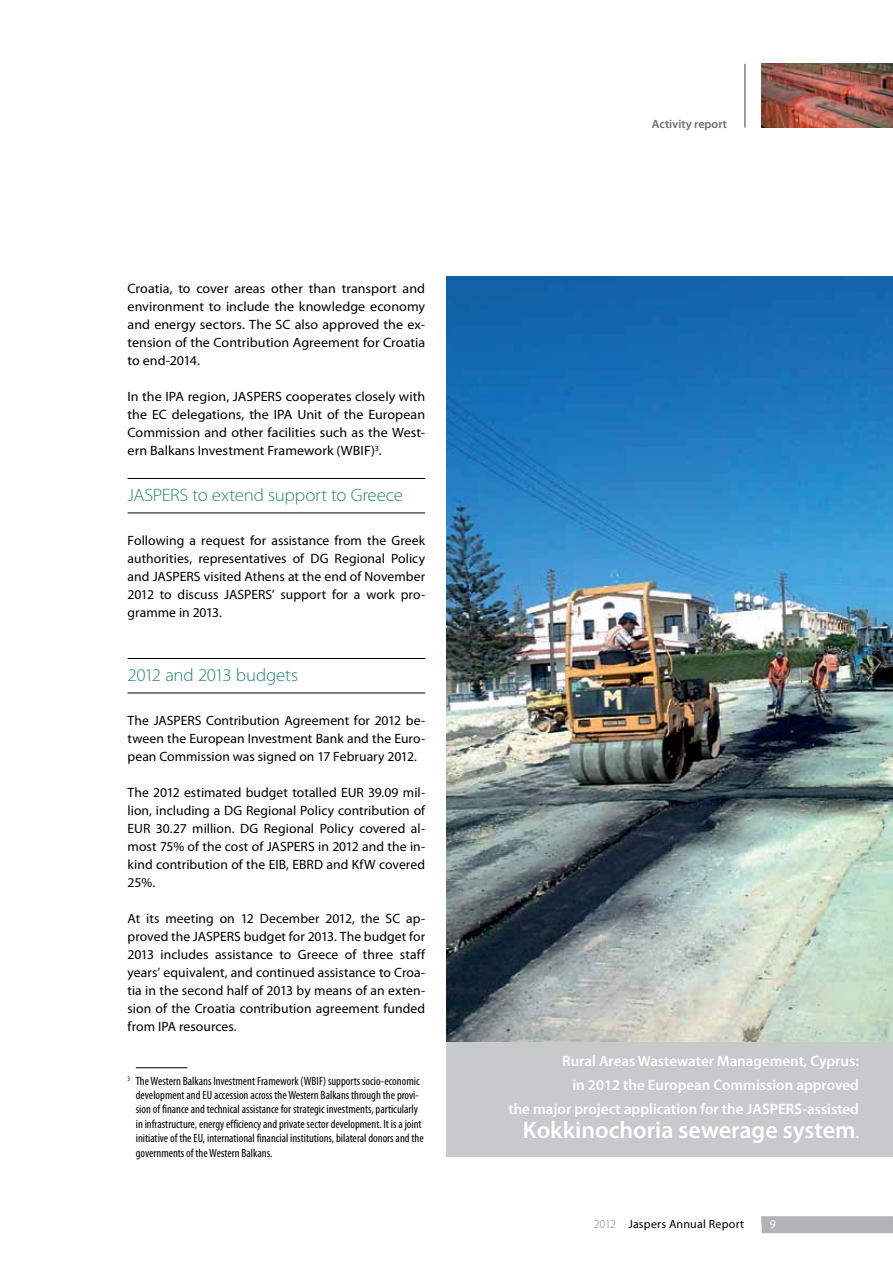
<style>
.page{position:relative;width:893px;height:1263px;background:#fff}
.page>*{position:absolute;margin:0;border:0;box-sizing:border-box;transform-origin:0 0}
.t1{font:600 24px "Myriad Pro";color:#fff}
.t2{font:300 18px "Myriad Pro";letter-spacing:-.015em;color:#258578;scale:1.05 1}
.t3{font:600 15px/24px "Myriad Pro";color:#fff;text-align:right}
.t4{font:13.5px/18px "Myriad Pro";letter-spacing:.005em;color:#000;text-align:justify}
.t5{font:13.5px/18px "Myriad Pro";letter-spacing:.005em;color:#000;text-align:justify;scale:1.04 1}
.t6{font:condensed 12px/14.4px "Myriad Pro";color:#000}
.t7{font:12px "Myriad Pro";letter-spacing:.02em;color:#000}
.t8{font:600 12px "Myriad Pro";color:#6d6e71}
.t9{font:12px "Myriad Pro";color:#fff}
.s1{font-size:15px}
.s2{font-weight:300;color:#808285}
</style>
<div class="page">
<img style="left:761px;top:64px;width:132px;height:64px">
<div style="left:761px;top:1216px;width:132px;height:17px;background:#b1b4b6"></div>
<hr style="left:744px;top:64px;width:2px;height:64px;background:#808285">
<hr style="left:128px;top:478px;width:297px;height:1px;background:#000">
<hr style="left:128px;top:513px;width:297px;height:1px;background:#000">
<hr style="left:128px;top:658px;width:297px;height:1px;background:#000">
<hr style="left:128px;top:693px;width:297px;height:1px;background:#000">
<hr style="left:136px;top:1067px;width:51px;height:1px;background:#000">
<img style="left:446px;top:276px;width:447px;height:766px">
<div style="left:446px;top:1042px;width:447px;height:115px;background:#c8c9cb"></div>
<p class="t5" style="left:128px;top:280px;width:288px">Croatia, to cover areas other than transport and environment to include the knowledge economy and energy sectors. The SC also approved the ex&shy;tension of the Contribution Agreement for Croatia to end-2014.</p>
<p class="t5" style="left:128px;top:388px;width:288px">In the IPA region, JASPERS cooperates closely with the EC delegations, the IPA Unit of the European Commission and other facilities such as the West&shy;ern Balkans Investment Framework (WBIF)<sup>3</sup>.</p>
<h2 class="t2" style="left:128px;top:485px;width:264px">JASPERS to extend support to Greece</h2>
<p class="t4" style="left:128px;top:532px;width:299px">Following a request for assistance from the Greek authorities, representatives of DG Regional Policy and JASPERS visited Athens at the end of November 2012 to discuss JASPERS’ support for a work pro&shy;gramme in 2013.</p>
<h2 class="t2" style="left:128px;top:665px;width:164px">2012 and 2013 budgets</h2>
<p class="t4" style="left:128px;top:712px;width:299px">The JASPERS Contribution Agreement for 2012 be&shy;tween the European Investment Bank and the Euro&shy;pean Commission was signed on 17 February 2012.</p>
<p class="t4" style="left:128px;top:784px;width:299px">The 2012 estimated budget totalled EUR 39.09 mil&shy;lion, including a DG Regional Policy contribution of EUR 30.27 million. DG Regional Policy covered al&shy;most 75% of the cost of JASPERS in 2012 and the in&shy;kind contribution of the EIB, EBRD and KfW covered 25%.</p>
<p class="t4" style="left:128px;top:910px;width:299px">At its meeting on 12 December 2012, the SC ap&shy;proved the JASPERS budget for 2013. The budget for 2013 includes assistance to Greece of three staff years’ equivalent, and continued assistance to Croa&shy;tia in the second half of 2013 by means of an exten&shy;sion of the Croatia contribution agreement funded from IPA resources.</p>
<p class="t6" style="left:136px;top:1074px;width:289px;text-indent:-8px"><sup>3</sup> The Western Balkans Investment Framework (WBIF) supports socio-economic development and EU accession across the Western Balkans through the provi&shy;sion of finance and technical assistance for strategic investments, particularly in infrastructure, energy efficiency and private sector development. It is a joint initiative of the EU, international financial institutions, bilateral donors and the governments of the Western Balkans.</p>
<p class="t8" style="left:652px;top:117px;width:77px">Activity report</p>
<p class="t3" style="left:508px;top:1049px;width:352px">Rural Areas Wastewater Management, Cyprus:<br>in 2012 the European Commission approved<br>the major project application for the JASPERS-assisted</p>
<h1 class="t1" style="left:523px;top:1116px;width:338px">Kokkinochoria sewerage system<span class="s1">.</span></h1>
<p class="t7" style="left:594px;top:1217px;width:152px"><span class="s2">2012</span> Jaspers Annual Report</p>
<p class="t9" style="left:770px;top:1217px;width:8px">9</p>
</div>
